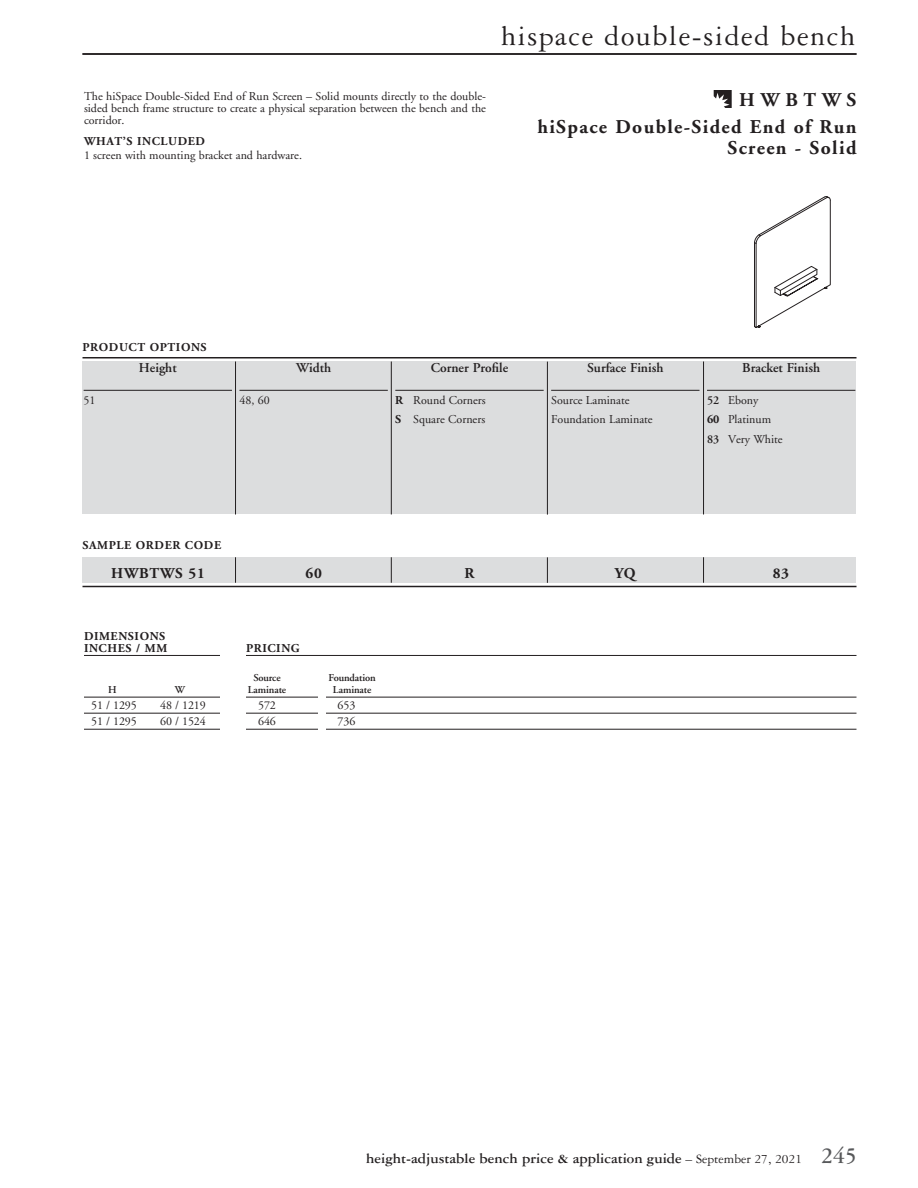
<style>
.page{position:relative;width:918px;height:1188px;background:#fff}
.page>*{position:absolute;margin:0;border:0;box-sizing:border-box;transform-origin:0 0}
.t1{font:30px "Garamond Three";letter-spacing:.05em;color:#231f20}
.t2{font:700 19.5px/27px "Adobe Garamond";letter-spacing:.07em;color:#231f20;text-align:right}
.t3{font:700 15px "Garamond Three";color:#231f20}
.t4{font:700 15px "Adobe Garamond";letter-spacing:.05em;color:#231f20}
.t5{font:600 13.5px "Adobe Garamond";color:#231f20}
.t6{font:12px/19.5px "Adobe Garamond";color:#231f20}
.t7{font:700 12px/12px "Adobe Garamond";letter-spacing:.05em;color:#231f20}
.t8{font:600 10.5px "Adobe Garamond";letter-spacing:-.01em;color:#231f20}
.s1{font-weight:700}
.s2{font-weight:600}
.s3{font-weight:400;font-size:13.5px}
.s4{font-size:24px;color:#58595b}
</style>
<div class="page">
<hr style="left:82px;top:53px;width:774px;height:2px;background:#231f20">
<hr style="left:84px;top:655px;width:772px;height:1px;background:#231f20">
<hr style="left:84px;top:697px;width:772px;height:1px;background:#231f20">
<hr style="left:84px;top:713px;width:772px;height:1px;background:#231f20">
<hr style="left:84px;top:729px;width:772px;height:1px;background:#231f20">
<div style="left:220px;top:630px;width:25px;height:226px;background:#fff"></div>
<div style="left:82px;top:362px;width:774px;height:152px;background:#dcddde"></div>
<hr style="left:84px;top:390px;width:148px;height:1px;background:#231f20">
<hr style="left:239px;top:390px;width:149px;height:1px;background:#231f20">
<hr style="left:395px;top:390px;width:149px;height:1px;background:#231f20">
<hr style="left:551px;top:390px;width:149px;height:1px;background:#231f20">
<hr style="left:707px;top:390px;width:148px;height:1px;background:#231f20">
<hr style="left:82px;top:357px;width:774px;height:1px;background:#231f20">
<hr style="left:82px;top:586px;width:774px;height:1px;background:#231f20">
<div style="left:82px;top:557px;width:774px;height:26px;background:#dcddde"></div>
<hr style="left:235px;top:362px;width:1px;height:152px;background:#231f20">
<svg style="left:235px;top:557px;width:1px;height:26px"></svg>
<hr style="left:391px;top:362px;width:1px;height:152px;background:#231f20">
<svg style="left:391px;top:557px;width:1px;height:26px"></svg>
<hr style="left:703px;top:361px;width:1px;height:153px;background:#231f20">
<svg style="left:703px;top:557px;width:1px;height:26px"></svg>
<hr style="left:547px;top:362px;width:1px;height:153px;background:#231f20">
<svg style="left:547px;top:557px;width:1px;height:26px"></svg>
<div style="left:318px;top:672px;width:8px;height:345px;background:#fff"></div>
<svg style="left:754px;top:196px;width:77px;height:132px"></svg>
<svg style="left:714px;top:90px;width:18px;height:18px"></svg>
<h1 class="t1" style="left:501px;top:20px;width:356px">hispace double-sided bench</h1>
<p class="t6" style="left:84px;top:91px;width:404px;line-height:12px;text-align:justify">The hiSpace Double-Sided End of Run Screen – Solid mounts directly to the double&shy;sided bench frame structure to create a physical separation between the bench and the corridor.</p>
<p class="t7" style="left:84px;top:136px;width:123px">WHAT’S INCLUDED</p>
<p class="t6" style="left:84px;top:146px;width:218px">1 screen with mounting bracket and hardware.</p>
<h2 class="t2" style="left:537px;top:86px;width:321px">HWBTWS<br>hiSpace Double-Sided End of Run</h2>
<h2 class="t2" style="left:727px;top:134px;width:131px">Screen - Solid</h2>
<p class="t7" style="left:82px;top:341px;width:126px">PRODUCT OPTIONS</p>
<p class="t6" style="left:84px;top:391px;width:13px">51</p>
<p class="t5" style="left:139px;top:361px;width:39px">Height</p>
<p class="t6" style="left:239px;top:391px;width:32px">48, 60</p>
<p class="t5" style="left:296px;top:361px;width:36px">Width</p>
<p class="t5" style="left:431px;top:361px;width:79px">Corner Profile</p>
<p class="t6" style="left:395px;top:391px;width:92px"><span class="s1">R</span> Round Corners<br><span class="s1">S</span> Square Corners</p>
<p class="t5" style="left:587px;top:361px;width:78px">Surface Finish</p>
<p class="t6" style="left:551px;top:391px;width:103px">Source Laminate<br>Foundation Laminate</p>
<p class="t5" style="left:742px;top:361px;width:79px">Bracket Finish</p>
<p class="t6" style="left:707px;top:391px;width:77px"><span class="s2">52</span> Ebony<br><span class="s1">60</span> Platinum<br><span class="s2">83</span> Very White</p>
<p class="t7" style="left:82px;top:539px;width:140px">SAMPLE ORDER CODE</p>
<p class="t4" style="left:111px;top:565px;width:95px">HWBTWS 51</p>
<p class="t4" style="left:306px;top:565px;width:18px">60</p>
<p class="t4" style="left:465px;top:565px;width:11px">R</p>
<p class="t4" style="left:615px;top:565px;width:23px">YQ</p>
<p class="t4" style="left:773px;top:565px;width:18px">83</p>
<p class="t7" style="left:84px;top:631px;width:85px">DIMENSIONS<br>INCHES / MM</p>
<p class="t7" style="left:246px;top:643px;width:55px">PRICING</p>
<p class="t8" style="left:253px;top:672px;width:29px">Source</p>
<p class="t8" style="left:329px;top:672px;width:49px">Foundation</p>
<p class="t8" style="left:108px;top:684px;width:10px">H</p>
<p class="t8" style="left:175px;top:684px;width:12px">W</p>
<p class="t8" style="left:248px;top:684px;width:40px">Laminate</p>
<p class="t8" style="left:333px;top:684px;width:40px">Laminate</p>
<p class="t6" style="left:91px;top:696px;width:47px">51 / 1295</p>
<p class="t6" style="left:160px;top:696px;width:47px">48 / 1219</p>
<p class="t6" style="left:258px;top:696px;width:19px">572</p>
<p class="t6" style="left:338px;top:696px;width:19px">653</p>
<p class="t6" style="left:91px;top:712px;width:47px">51 / 1295</p>
<p class="t6" style="left:160px;top:712px;width:47px">60 / 1524</p>
<p class="t6" style="left:258px;top:712px;width:19px">646</p>
<p class="t6" style="left:338px;top:712px;width:19px">736</p>
<p class="t3" style="left:366px;top:1150px;width:492px">height-adjustable bench price &amp; application guide <span class="s3">– September 27, 2021</span> <span class="s4">245</span></p>
</div>
